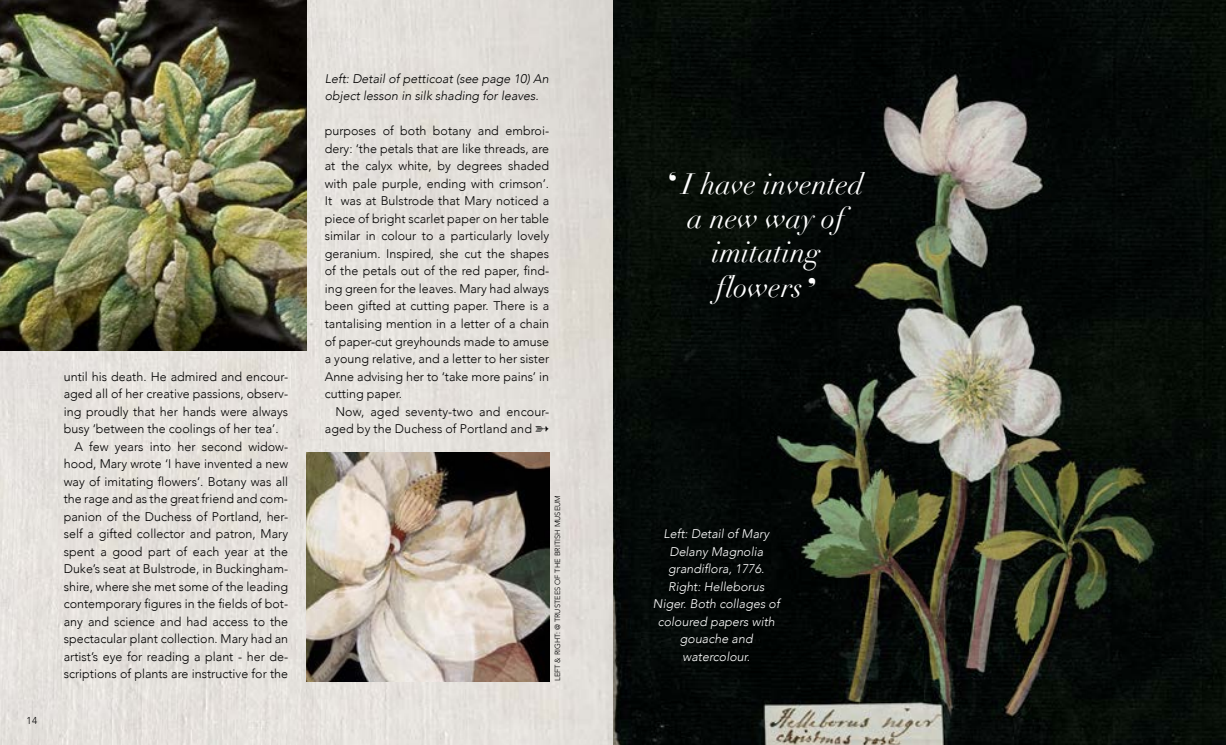
<style>
.page{position:relative;width:1226px;height:745px;background:#fff}
.page>*{position:absolute;margin:0;border:0;box-sizing:border-box;transform-origin:0 0}
.t1{font:italic 28.75px/34.2px "Didot";color:#fff;text-align:center}
.t2{font:300 12.5px/17.5px "Avenir";color:#000;text-align:justify}
.t3{font:italic 300 12.5px/17.5px "Avenir";color:#fff;text-align:center}
.t4{font:italic 300 12.5px/17.5px "Avenir";color:#000}
.t5{font:300 10px "Avenir";color:#000}
.t6{font:300 7.5px "Avenir";color:#000}
</style>
<div class="page">
<img style="left:0;top:0;width:1226px;height:744px">
<img style="left:0;top:0;width:306px;height:350px">
<img style="left:306px;top:452px;width:243px;height:228px">
<p class="t5" style="left:27px;top:713px;width:12px">14</p>
<p class="t2" style="left:64px;top:367px;width:226px">until his death. He admired and encour-</p>
<p class="t2" style="left:64px;top:385px;width:226px">aged all of her creative passions, observ-</p>
<p class="t2" style="left:64px;top:402px;width:226px">ing proudly that her hands were always</p>
<p class="t2" style="left:64px;top:420px;width:216px">busy ‘between the coolings of her tea’.</p>
<p class="t2" style="left:74px;top:437px;width:215px">A few years into her second widow-</p>
<p class="t2" style="left:64px;top:455px;width:226px">hood, Mary wrote ‘I have invented a new</p>
<p class="t2" style="left:64px;top:472px;width:226px">way of imitating flowers’. Botany was all</p>
<p class="t2" style="left:64px;top:490px;width:226px">the rage and as the great friend and com-</p>
<p class="t2" style="left:64px;top:507px;width:226px">panion of the Duchess of Portland, her-</p>
<p class="t2" style="left:64px;top:525px;width:226px">self a gifted collector and patron, Mary</p>
<p class="t2" style="left:64px;top:542px;width:226px">spent a good part of each year at the</p>
<p class="t2" style="left:64px;top:560px;width:226px">Duke’s seat at Bulstrode, in Buckingham-</p>
<p class="t2" style="left:64px;top:577px;width:226px">shire, where she met some of the leading</p>
<p class="t2" style="left:64px;top:595px;width:226px">contemporary figures in the fields of bot-</p>
<p class="t2" style="left:64px;top:612px;width:226px">any and science and had access to the</p>
<p class="t2" style="left:64px;top:630px;width:226px">spectacular plant collection. Mary had an</p>
<p class="t2" style="left:64px;top:647px;width:226px">artist’s eye for reading a plant - her de-</p>
<p class="t2" style="left:64px;top:665px;width:226px">scriptions of plants are instructive for the</p>
<p class="t4" style="left:325px;top:70px;width:226px">Left: Detail of petticoat (see page 10) An object lesson in silk shading for leaves.</p>
<p class="t2" style="left:325px;top:122px;width:226px">purposes of both botany and embroi&shy;dery: ‘the petals that are like threads, are at the calyx white, by degrees shaded with pale purple, ending with crimson’.<br>It was at Bulstrode that Mary noticed a piece of bright scarlet paper on her table similar in colour to a particularly lovely geranium. Inspired, she cut the shapes of the petals out of the red paper, find&shy;ing green for the leaves. Mary had always been gifted at cutting paper. There is a tantalising mention in a letter of a chain of paper-cut greyhounds made to amuse a young relative, and a letter to her sister Anne advising her to ‘take more pains’ in cutting paper.</p>
<p class="t2" style="left:325px;top:402px;width:226px;text-align:right">Now, aged seventy-two and encour&shy;aged by the Duchess of Portland and ➳</p>
<p class="t6" style="left:553px;top:680px;width:187px;rotate:-90deg">LEFT &amp; RIGHT: @ TRUSTEES OF THE BRITISH MUSEUM</p>
<h1 class="t1" style="left:669px;top:167px;width:196px">❛ I have invented a new way of imitating flowers ❜</h1>
<p class="t3" style="left:653px;top:525px;width:128px">Left: Detail of Mary<br>Delany Magnolia grandiflora, 1776.<br>Right: Helleborus<br>Niger. Both collages of coloured papers with gouache and watercolour.</p>
</div>
